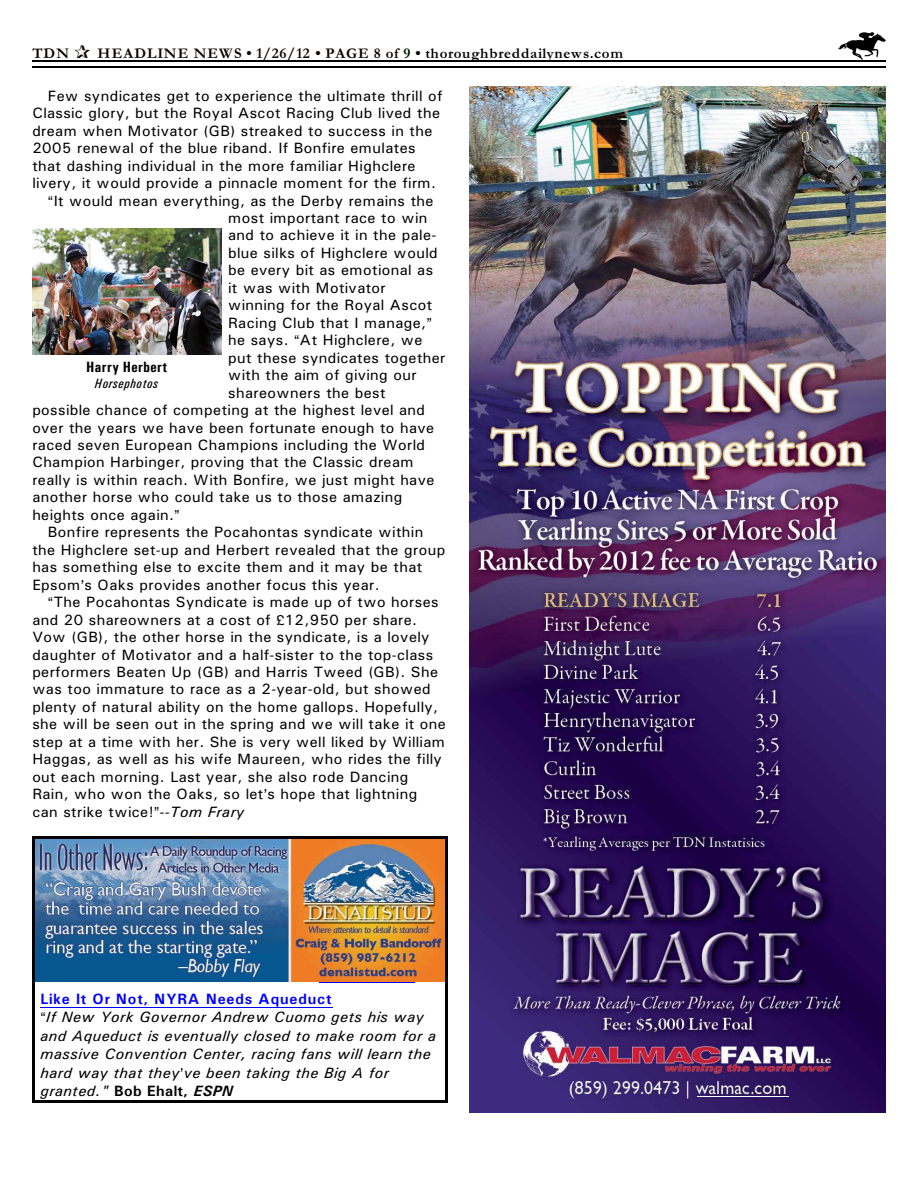
<style>
.page{position:relative;width:918px;height:1188px;background:#fff}
.page>*{position:absolute;margin:0;border:0;box-sizing:border-box;transform-origin:0 0}
.t1{font:15px "Univers";letter-spacing:.03em;color:#000}
.t2{font:italic 15px "Univers";letter-spacing:.03em;color:#000}
.t3{font:700 15px "Garamond Normal";letter-spacing:.055em;color:#0f0000}
.t4{font:700 15px "Univers";letter-spacing:.06em;color:#00f}
.t5{font:700 15px "Univers Condensed";letter-spacing:.025em;color:#000}
.t6{font:italic 13.5px "Univers Condensed";letter-spacing:.045em;color:#000}
.s1{color:#001400}
.s2{color:#000}
.s3{font-style:italic}
.s4{font-weight:700;font-style:normal}
.s5{font-weight:700}
</style>
<div class="page">
<img style="left:837px;top:32px;width:49px;height:27px">
<hr style="left:32px;top:60px;width:853px;height:2px;background:#000">
<hr style="left:32px;top:66px;width:853px;height:1px;background:#000">
<hr style="left:40px;top:1007px;width:293px;height:1px;background:#00f">
<img style="left:35px;top:839px;width:410px;height:143px">
<hr style="left:320px;top:982px;width:95px;height:1px;background:#00f">
<hr style="left:32px;top:836px;width:3px;height:267px;background:#000">
<hr style="left:445px;top:836px;width:3px;height:267px;background:#000">
<hr style="left:32px;top:836px;width:416px;height:3px;background:#000">
<hr style="left:32px;top:1100px;width:416px;height:3px;background:#000">
<img style="left:470px;top:86px;width:416px;height:1026px">
<hr style="left:697px;top:1096px;width:91px;height:1px;background:#fff">
<img style="left:32px;top:229px;width:190px;height:126px">
<p class="t3" style="left:32px;top:49px;width:38px">TDN</p>
<p class="t3" style="left:98px;top:49px;width:527px">HEADLINE NEWS • 1/26/12 • PAGE 8 of <span class="s1">9</span> • <span class="s2">thoroughbreddailynews.com</span></p>
<p class="t1" style="left:48px;top:90px;width:396px">Few syndicates get to experience the ultimate thrill of</p>
<p class="t1" style="left:32px;top:108px;width:409px">Classic glory, but the Royal Ascot Racing Club lived the</p>
<p class="t1" style="left:32px;top:125px;width:402px">dream when Motivator (GB) streaked to success in the</p>
<p class="t1" style="left:32px;top:143px;width:385px">2005 renewal of the blue riband. If Bonfire emulates</p>
<p class="t1" style="left:32px;top:160px;width:385px">that dashing individual in the more familiar Highclere</p>
<p class="t1" style="left:32px;top:178px;width:405px">livery, it would provide a pinnacle moment for the firm.</p>
<p class="t1" style="left:54px;top:195px;width:381px">It would mean everything, as the Derby remains the</p>
<p class="t1" style="left:228px;top:213px;width:201px">most important race to win</p>
<p class="t1" style="left:228px;top:230px;width:210px">and to achieve it in the pale-</p>
<p class="t1" style="left:228px;top:248px;width:211px">blue silks of Highclere would</p>
<p class="t1" style="left:228px;top:265px;width:207px">be every bit as emotional as</p>
<p class="t1" style="left:228px;top:283px;width:159px">it was with Motivator</p>
<p class="t1" style="left:228px;top:300px;width:206px">winning for the Royal Ascot</p>
<p class="t1" style="left:228px;top:317px;width:200px">Racing Club that I manage,</p>
<p class="t1" style="left:228px;top:335px;width:196px">he says. At Highclere, we</p>
<p class="t1" style="left:228px;top:352px;width:219px">put these syndicates together</p>
<p class="t1" style="left:228px;top:370px;width:190px">with the aim of giving our</p>
<p class="t1" style="left:228px;top:387px;width:159px">shareowners the best</p>
<p class="t1" style="left:32px;top:405px;width:394px">possible chance of competing at the highest level and</p>
<p class="t1" style="left:32px;top:422px;width:403px">over the years we have been fortunate enough to have</p>
<p class="t1" style="left:32px;top:440px;width:394px">raced seven European Champions including the World</p>
<p class="t1" style="left:32px;top:457px;width:383px">Champion Harbinger, proving that the Classic dream</p>
<p class="t1" style="left:32px;top:475px;width:404px">really is within reach. With Bonfire, we just might have</p>
<p class="t1" style="left:32px;top:492px;width:371px">another horse who could take us to those amazing</p>
<p class="t1" style="left:32px;top:510px;width:143px">heights once again.</p>
<p class="t1" style="left:48px;top:527px;width:377px">Bonfire represents the Pocahontas syndicate within</p>
<p class="t1" style="left:32px;top:544px;width:414px">the Highclere set-up and Herbert revealed that the group</p>
<p class="t1" style="left:32px;top:562px;width:392px">has something else to excite them and it may be that</p>
<p class="t1" style="left:32px;top:579px;width:349px">Epsom s Oaks provides another focus this year.</p>
<p class="t1" style="left:54px;top:597px;width:387px">The Pocahontas Syndicate is made up of two horses</p>
<p class="t1" style="left:32px;top:614px;width:386px">and 20 shareowners at a cost of 12,950 per share.</p>
<p class="t1" style="left:32px;top:632px;width:399px">Vow (GB), the other horse in the syndicate, is a lovely</p>
<p class="t1" style="left:32px;top:649px;width:402px">daughter of Motivator and a half-sister to the top-class</p>
<p class="t1" style="left:32px;top:667px;width:407px">performers Beaten Up (GB) and Harris Tweed (GB). She</p>
<p class="t1" style="left:32px;top:684px;width:400px">was too immature to race as a 2-year-old, but showed</p>
<p class="t1" style="left:32px;top:702px;width:407px">plenty of natural ability on the home gallops. Hopefully,</p>
<p class="t1" style="left:32px;top:719px;width:415px">she will be seen out in the spring and we will take it one</p>
<p class="t1" style="left:32px;top:736px;width:414px">step at a time with her. She is very well liked by William</p>
<p class="t1" style="left:32px;top:754px;width:411px">Haggas, as well as his wife Maureen, who rides the filly</p>
<p class="t1" style="left:32px;top:771px;width:377px">out each morning. Last year, she also rode Dancing</p>
<p class="t1" style="left:32px;top:789px;width:386px">Rain, who won the Oaks, so let s hope that lightning</p>
<p class="t1" style="left:32px;top:806px;width:214px">can strike twice! <span class="s3">--Tom Frary</span></p>
<p class="t5" style="left:86px;top:361px;width:83px">Harry Herbert</p>
<p class="t6" style="left:95px;top:379px;width:65px">Horsephotos</p>
<p class="t4" style="left:40px;top:994px;width:293px">Like It Or Not, NYRA Needs Aqueduct</p>
<p class="t2" style="left:46px;top:1012px;width:379px">If New York Governor Andrew Cuomo gets his way</p>
<p class="t2" style="left:40px;top:1031px;width:397px">and Aqueduct is eventually closed to make room for a</p>
<p class="t2" style="left:40px;top:1049px;width:392px">massive Convention Center, racing fans will learn the</p>
<p class="t2" style="left:40px;top:1068px;width:350px">hard way that they ve been taking the Big A for</p>
<p class="t2" style="left:40px;top:1086px;width:194px">granted." <span class="s4">Bob Ehalt,</span> <span class="s5">ESPN</span></p>
</div>
